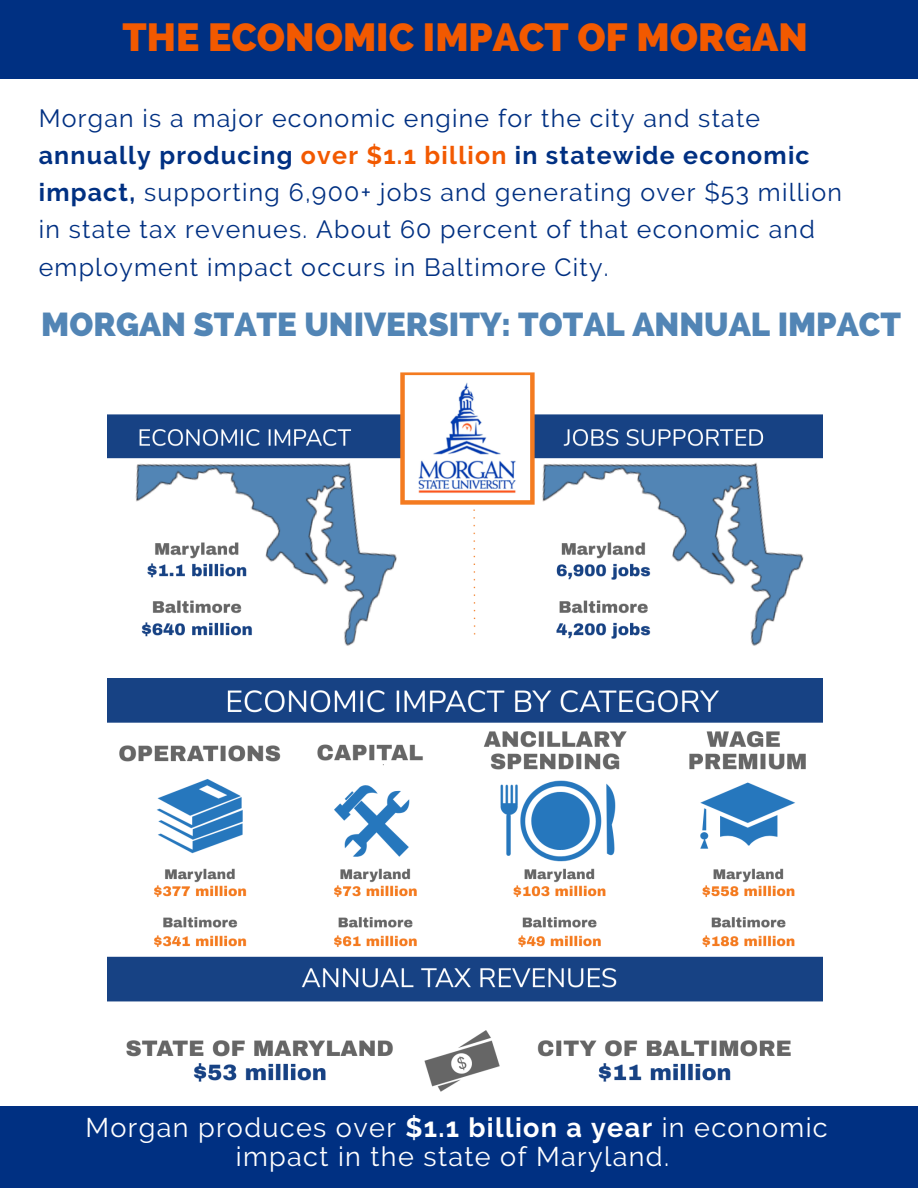
<style>
.page{position:relative;width:918px;height:1188px;background:#fff}
.page>*{position:absolute;margin:0;border:0;box-sizing:border-box;transform-origin:0 0}
.t1{font:800 39px "Raleway";color:#f25900}
.t2{font:800 33px "Raleway";color:#5285b5}
.t3{font:27px/29.2px "Raleway";letter-spacing:.05em;color:#fff;text-align:center}
.t4{font:24.9px/37px "Raleway";letter-spacing:.05em;color:#003082}
.s1{font-weight:700}
.s2{font-weight:700;color:#f25900}
</style>
<div class="page">
<div style="left:0;top:0;width:918px;height:79px;background:#003082"></div>
<div style="left:0;top:1106px;width:918px;height:82px;background:#003082"></div>
<img style="left:108px;top:372px;width:714px;height:720px">
<p class="t1" style="left:123px;top:14px;width:687px">THE ECONOMIC IMPACT OF MORGAN</p>
<p class="t4" style="left:39px;top:100px;width:723px">Morgan is a major economic engine for the city and state</p>
<p class="t4" style="left:39px;top:137px;width:805px"><span class="s1">annually producing</span> <span class="s2">over $1.1 billion</span> <span class="s1">in statewide economic impact,</span> supporting 6,900+ jobs and generating over $53 million</p>
<p class="t4" style="left:39px;top:211px;width:778px">in state tax revenues. About 60 percent of that economic and employment impact occurs in Baltimore City.</p>
<p class="t2" style="left:41px;top:305px;width:861px">MORGAN STATE UNIVERSITY: TOTAL ANNUAL IMPACT</p>
<p class="t3" style="left:85px;top:1113px;width:744px">Morgan produces over <span class="s1">$1.1 billion a year</span> in economic impact in the state of Maryland.</p>
</div>
